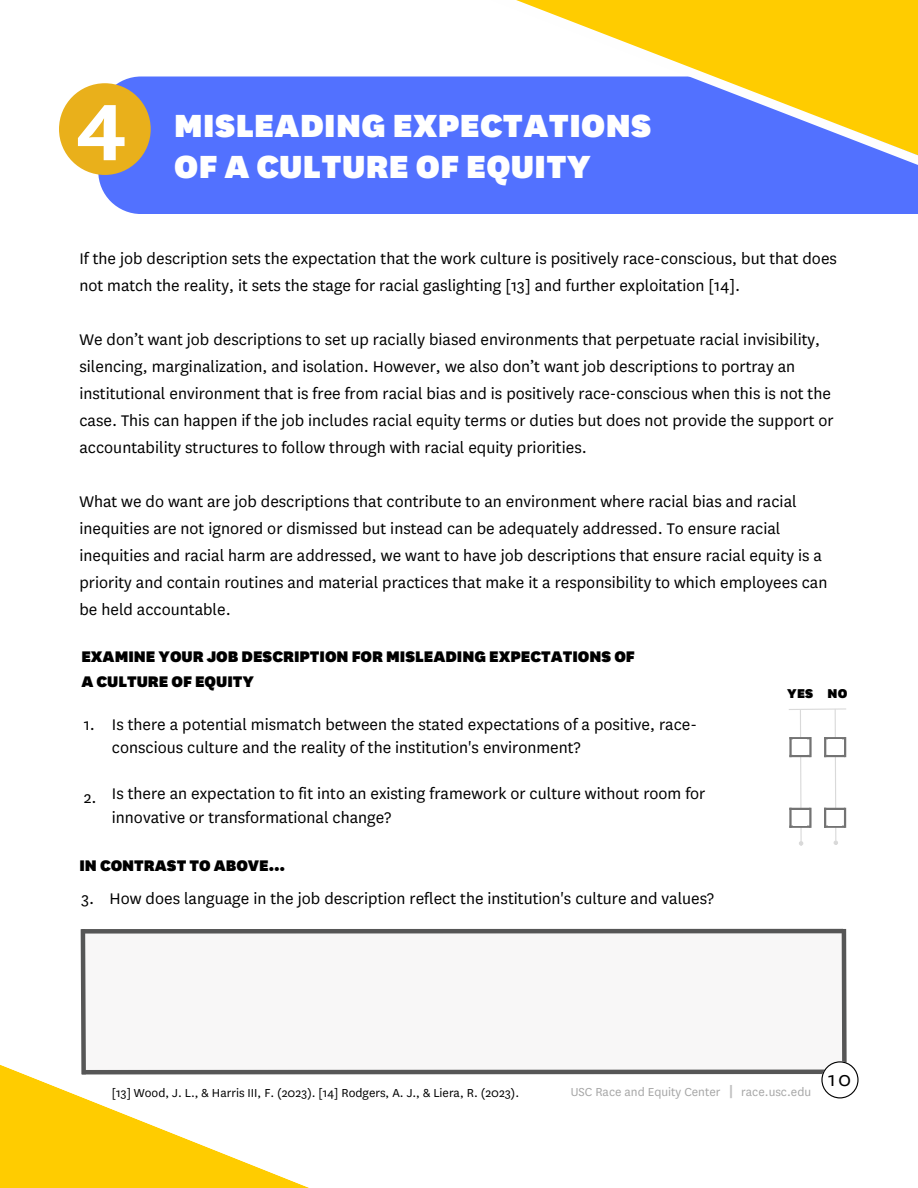
<style>
.page{position:relative;width:918px;height:1188px;background:#fff}
.page>*{position:absolute;margin:0;border:0;box-sizing:border-box;transform-origin:0 0}
.t1{font:700 90px "National";color:#fff}
.t2{font:900 37.5px "National";letter-spacing:.01em;color:#fff}
.t3{font:22.5px "National";color:#000}
.t4{font:18px/27px "National";color:#000}
.t5{font:900 18px/24.8px "National";color:#000}
.t6{font:900 15px "National";color:#000}
.t7{font:13.5px "National";color:#000}
.t8{font:13.5px "National";color:#a6a6a6}
</style>
<div class="page">
<div style="left:98px;top:77px;width:377px;height:137px;background:#5271ff"></div>
<div style="left:417px;top:76px;width:58px;height:108px;background:#5271ff"></div>
<div style="left:59px;top:83px;width:92px;height:92px;background:#e9b01b;border-radius:50%"></div>
<svg style="left:475px;top:0;width:443px;height:214px;background:#a2a2aa"></svg>
<svg style="left:0;top:1065px;width:309px;height:123px;fill:#fc0"></svg>
<svg style="left:77px;top:928px;width:782px;height:170px"></svg>
<svg style="left:789px;top:708px;width:58px;height:138px"></svg>
<hr style="left:789px;top:808px;width:21px;height:2px;background:#737373">
<hr style="left:789px;top:826px;width:21px;height:2px;background:#737373">
<hr style="left:809px;top:808px;width:3px;height:20px;background:#737373">
<hr style="left:789px;top:808px;width:3px;height:20px;background:#737373">
<div style="left:793px;top:810px;width:13px;height:16px;background:#fff"></div>
<hr style="left:824px;top:808px;width:21px;height:2px;background:#737373">
<hr style="left:824px;top:826px;width:21px;height:2px;background:#737373">
<hr style="left:844px;top:808px;width:2px;height:20px;background:#737373">
<hr style="left:824px;top:808px;width:2px;height:20px;background:#737373">
<div style="left:829px;top:810px;width:13px;height:16px;background:#fff"></div>
<hr style="left:789px;top:737px;width:21px;height:2px;background:#737373">
<hr style="left:789px;top:755px;width:21px;height:2px;background:#737373">
<hr style="left:809px;top:737px;width:3px;height:20px;background:#737373">
<hr style="left:789px;top:737px;width:3px;height:20px;background:#737373">
<div style="left:793px;top:739px;width:13px;height:16px;background:#fff"></div>
<hr style="left:824px;top:737px;width:21px;height:2px;background:#737373">
<hr style="left:824px;top:755px;width:21px;height:2px;background:#737373">
<hr style="left:844px;top:737px;width:2px;height:20px;background:#737373">
<hr style="left:824px;top:737px;width:2px;height:20px;background:#737373">
<div style="left:829px;top:739px;width:13px;height:16px;background:#fff"></div>
<p class="t1" style="left:76px;top:67px;width:52px">4</p>
<p class="t2" style="left:174px;top:104px;width:479px">MISLEADING EXPECTATIONS</p>
<h1 class="t2" style="left:174px;top:144px;width:418px">OF A CULTURE OF EQUITY</h1>
<h3 class="t4" style="left:79px;top:245px;width:759px">If the job description sets the expectation that the work culture is positively race-conscious, but that does not match the reality, it sets the stage for racial gaslighting [13] and further exploitation [14].</h3>
<h3 class="t4" style="left:79px;top:326px;width:756px">We don’t want job descriptions to set up racially biased environments that perpetuate racial invisibility, silencing, marginalization, and isolation. However, we also don’t want job descriptions to portray an institutional environment that is free from racial bias and is positively race-conscious when this is not the case. This can happen if the job includes racial equity terms or duties but does not provide the support or accountability structures to follow through with racial equity priorities.</h3>
<h3 class="t4" style="left:79px;top:488px;width:749px">What we do want are job descriptions that contribute to an environment where racial bias and racial inequities are not ignored or dismissed but instead can be adequately addressed. To ensure racial inequities and racial harm are addressed, we want to have job descriptions that ensure racial equity is a priority and contain routines and material practices that make it a responsibility to which employees can be held accountable.</h3>
<h2 class="t5" style="left:81px;top:645px;width:555px">EXAMINE YOUR JOB DESCRIPTION FOR MISLEADING EXPECTATIONS OF<br>A CULTURE OF EQUITY</h2>
<h3 class="t4" style="left:84px;top:711px;width:13px">1.</h3>
<p class="t6" style="left:787px;top:685px;width:28px">YES</p>
<p class="t6" style="left:828px;top:685px;width:21px">NO</p>
<h3 class="t4" style="left:112px;top:712px;width:587px;line-height:23.2px">Is there a potential mismatch between the stated expectations of a positive, race&shy;conscious culture and the reality of the institution's environment?</h3>
<p class="t4" style="left:112px;top:782px;width:595px;line-height:23.2px">Is there an expectation to fit into an existing framework or culture without room for innovative or transformational change?</p>
<h2 class="t5" style="left:79px;top:853px;width:207px">IN CONTRAST TO ABOVE…</h2>
<h4 class="t4" style="left:81px;top:885px;width:14px">3.</h4>
<h4 class="t4" style="left:110px;top:885px;width:606px">How does language in the job description reflect the institution's culture and values?</h4>
<h3 class="t4" style="left:84px;top:784px;width:14px">2.</h3>
<p class="t7" style="left:112px;top:1085px;width:409px">[13] Wood, J. L., &amp; Harris III, F. (2023). [14] Rodgers, A. J., &amp; Liera, R. (2023).</p>
<p class="t8" style="left:571px;top:1084px;width:151px">USC Race and Equity Center</p>
<p class="t8" style="left:741px;top:1084px;width:71px">race.usc.edu</p>
<h3 class="t3" style="left:828px;top:1066px;width:25px">10</h3>
</div>
